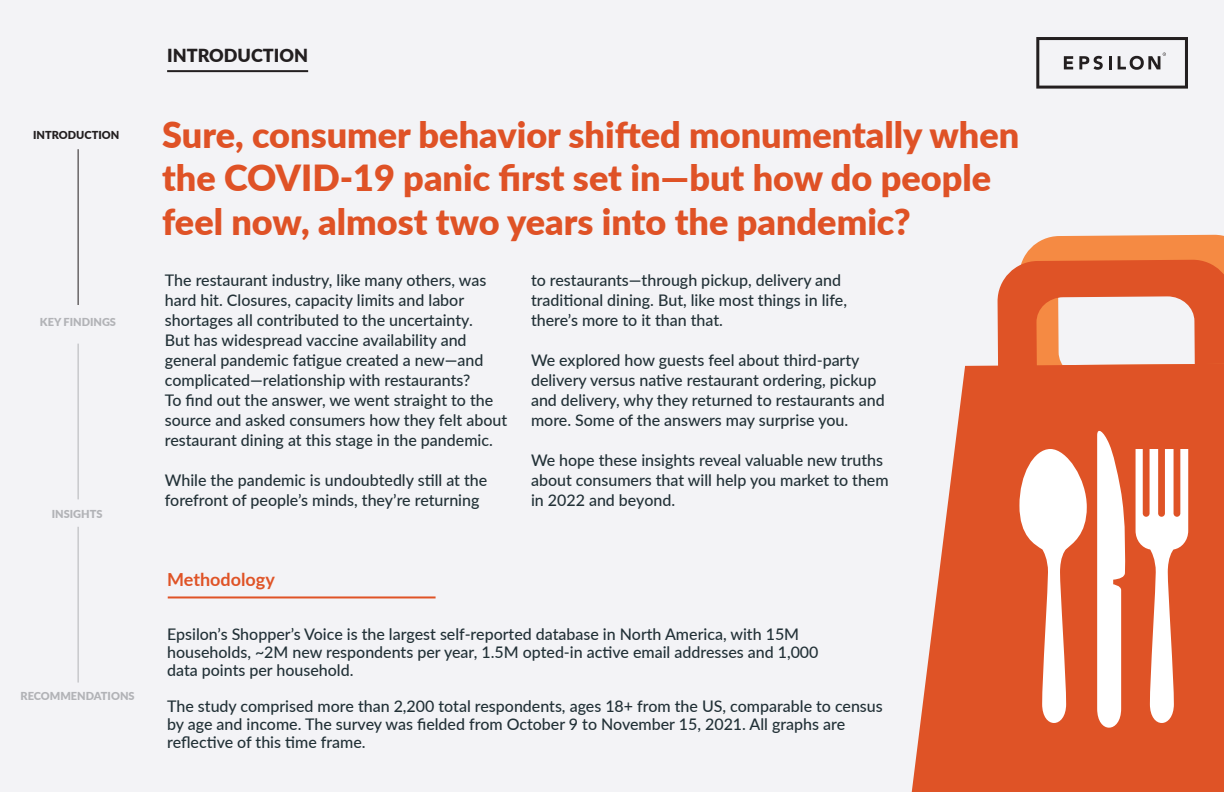
<style>
.page{position:relative;width:1224px;height:792px;background:#f3f3f6}
.page>*{position:absolute;margin:0;border:0;box-sizing:border-box;transform-origin:0 0}
.t1{font:900 36px/43.2px "Lato";color:#df5226}
.t2{font:900 18px "Lato";color:#231f20}
.t3{font:700 18px "Lato";color:#df5326}
.t4{font:500 16px/20px "Lato";color:#223137}
.t5{font:900 11px "Lato";color:#b2b3b7}
.t6{font:900 11px "Lato";color:#231f20}
</style>
<div class="page">
<hr style="left:168px;top:596px;width:268px;height:2px;background:#df5326">
<hr style="left:167px;top:70px;width:141px;height:2px;background:#231f20">
<hr style="left:78px;top:149px;width:1px;height:156px;background:#231f20">
<hr style="left:78px;top:344px;width:1px;height:155px;background:#b2b3b7">
<hr style="left:78px;top:527px;width:1px;height:156px;background:#b2b3b7">
<svg style="left:912px;top:365px;width:312px;height:427px;fill:#df5326"></svg>
<svg style="left:997px;top:235px;width:227px;height:499px"></svg>
<svg style="left:1036px;top:37px;width:152px;height:52px"></svg>
<p class="t6" style="left:33px;top:127px;width:88px">INTRODUCTION</p>
<p class="t5" style="left:40px;top:314px;width:78px">KEY FINDINGS</p>
<p class="t5" style="left:52px;top:505px;width:52px">INSIGHTS</p>
<p class="t5" style="left:20px;top:687px;width:116px">RECOMMENDATIONS</p>
<p class="t2" style="left:167px;top:42px;width:142px">INTRODUCTION</p>
<h1 class="t1" style="left:162px;top:112px;width:859px">Sure, consumer behavior shifted monumentally when the COVID-19 panic first set in—but how do people feel now, almost two years into the pandemic?</h1>
<p class="t4" style="left:165px;top:269px;width:344px">The restaurant industry, like many others, was hard hit. Closures, capacity limits and labor shortages all contributed to the uncertainty.<br>But has widespread vaccine availability and general pandemic fatigue created a new—and complicated—relationship with restaurants?<br>To find out the answer, we went straight to the source and asked consumers how they felt about restaurant dining at this stage in the pandemic.</p>
<p class="t4" style="left:165px;top:469px;width:324px">While the pandemic is undoubtedly still at the forefront of people’s minds, they’re returning</p>
<p class="t4" style="left:531px;top:269px;width:318px">to restaurants—through pickup, delivery and traditional dining. But, like most things in life, there’s more to it than that.</p>
<p class="t4" style="left:531px;top:349px;width:355px">We explored how guests feel about third-party delivery versus native restaurant ordering, pickup and delivery, why they returned to restaurants and more. Some of the answers may surprise you.</p>
<p class="t4" style="left:531px;top:449px;width:359px">We hope these insights reveal valuable new truths about consumers that will help you market to them in 2022 and beyond.</p>
<p class="t3" style="left:167px;top:567px;width:109px">Methodology</p>
<p class="t4" style="left:167px;top:625px;width:653px;line-height:18px">Epsilon’s Shopper’s Voice is the largest self-reported database in North America, with 15M households, ~2M new respondents per year, 1.5M opted-in active email addresses and 1,000 data points per household.</p>
<p class="t4" style="left:167px;top:697px;width:717px;line-height:18px">The study comprised more than 2,200 total respondents, ages 18+ from the US, comparable to census by age and income. The survey was fielded from October 9 to November 15, 2021. All graphs are reflective of this time frame.</p>
</div>
